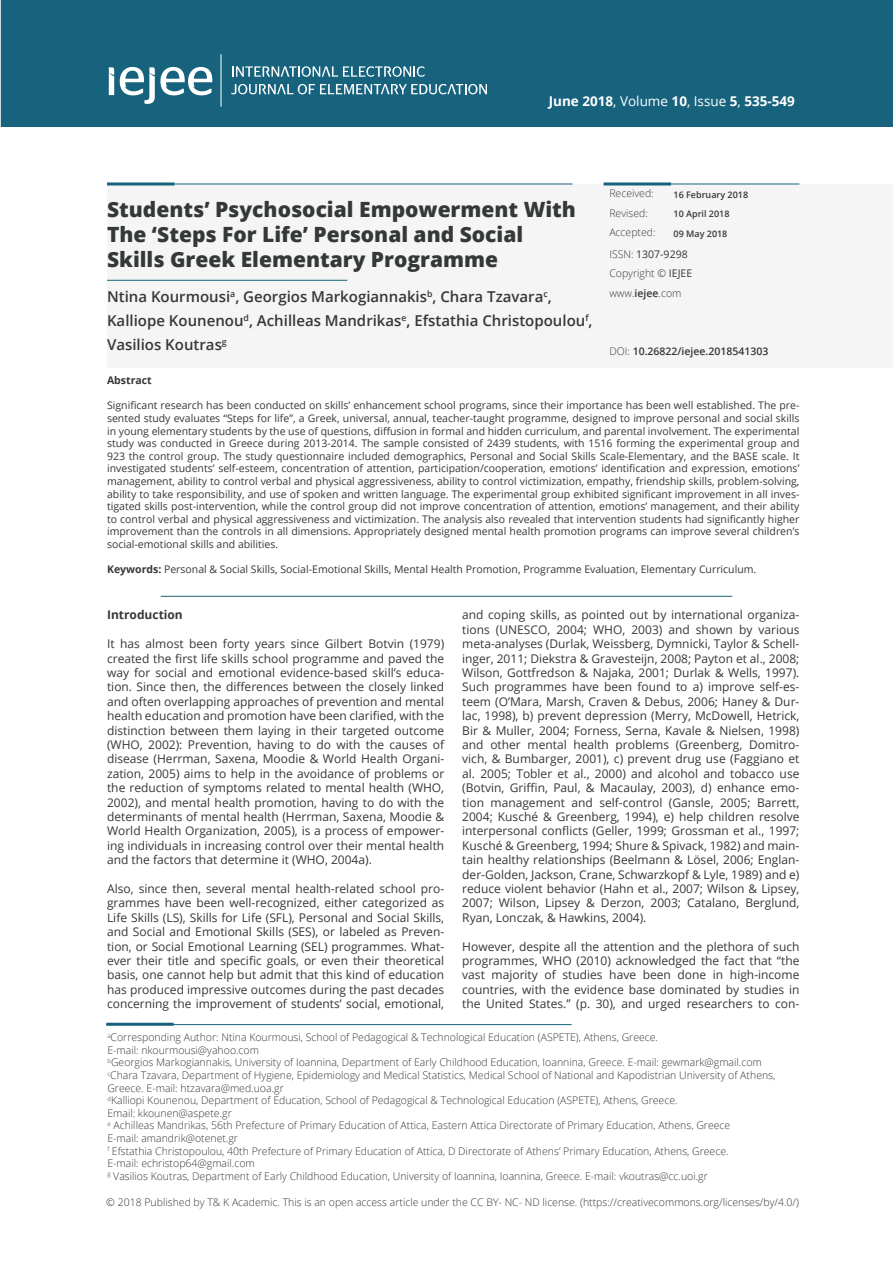
<style>
.page{position:relative;width:893px;height:1263px;background:#fff}
.page>*{position:absolute;margin:0;border:0;box-sizing:border-box;transform-origin:0 0}
.t1{font:800 21px/25.2px "Open Sans";color:#353838}
.t2{font:600 15px/24px "Open Sans";color:#353838}
.t3{font:700 13.5px "Open Sans";color:#fff}
.t4{font:12px/14.4px "Open Sans";color:#353838;text-align:justify}
.t5{font:700 12px "Open Sans";color:#353838}
.t6{font:10.5px/12.6px "Open Sans";color:#353838;text-align:justify}
.t7{font:300 10.5px/12.6px "Open Sans";color:#353838}
.t8{font:600 10.5px "Open Sans";color:#353838}
.t9{font:700 10.5px "Open Sans";color:#353838}
.t10{font:600 9px/19.5px "Open Sans";color:#353838}
.s1{font-weight:400}
.s2{font-weight:600}
.s3{font-weight:300}
.s4{font-weight:700}
</style>
<div class="page">
<div style="left:0;top:0;width:893px;height:126px;background:#17637d"></div>
<div style="left:107px;top:184px;width:785px;height:184px;background:#f5f5f6"></div>
<hr style="left:107px;top:182px;width:67px;height:3px;background:#17627b">
<hr style="left:107px;top:184px;width:465px;height:1px;background:#17627b">
<hr style="left:604px;top:182px;width:67px;height:3px;background:#17627b">
<hr style="left:604px;top:184px;width:195px;height:1px;background:#17627b">
<svg style="left:109px;top:67px;width:5px;height:28px"></svg>
<svg style="left:120px;top:67px;width:92px;height:37px"></svg>
<hr style="left:221px;top:54px;width:1px;height:53px;background:#fff">
<svg style="left:232px;top:66px;width:193px;height:11px"></svg>
<svg style="left:231px;top:84px;width:256px;height:10px"></svg>
<hr style="left:107px;top:280px;width:240px;height:1px;background:#17627b">
<svg style="left:0;top:0;width:1px;height:127px"></svg>
<hr style="left:106px;top:1023px;width:68px;height:3px;background:#17627b">
<hr style="left:106px;top:1024px;width:466px;height:1px;background:#17627b">
<hr style="left:161px;top:596px;width:571px;height:1px;background:#17627b">
<p class="t3" style="left:549px;top:92px;width:248px">June 2018<span class="s1">, Volume</span> 10<span class="s1">, Issue</span> 5<span class="s1">,</span> 535-549</p>
<h1 class="t1" style="left:107px;top:195px;width:470px">Students’ Psychosocial Empowerment With<br>The ‘Steps For Life’ Personal and Social<br>Skills Greek Elementary Programme</h1>
<p class="t2" style="left:107px;top:284px;width:487px">Ntina Kourmousi<sup>a</sup>, Georgios Markogiannakis<sup>b</sup>, Chara Tzavara<sup>c</sup>,<br>Kalliope Kounenou<sup>d</sup>, Achilleas Mandrikas<sup>e</sup>, Efstathia Christopoulou<sup>f</sup>,<br>Vasilios Koutras<sup>g</sup></p>
<p class="t7" style="left:609px;top:183px;width:48px;line-height:19.5px">Received:<br>Revised:<br>Accepted:</p>
<p class="t7" style="left:609px;top:244px;width:84px;line-height:19.5px">ISSN: <span class="s1">1307-9298<br></span>Copyright © <span class="s1">IEJEE </span>www.<span class="s2">iejee</span>.com</p>
<p class="t10" style="left:674px;top:185px;width:76px">16 February 2018<br>10 April 2018<br>09 May 2018</p>
<p class="t8" style="left:609px;top:344px;width:161px"><span class="s3">DOI:</span> 10.26822/iejee.2018541303</p>
<p class="t9" style="left:107px;top:373px;width:46px">Abstract</p>
<p class="t6" style="left:107px;top:399px;width:694px">Significant research has been conducted on skills’ enhancement school programs, since their importance has been well established. The pre&shy;sented study evaluates “Steps for life”, a Greek, universal, annual, teacher-taught programme, designed to improve personal and social skills in young elementary students by the use of questions, diffusion in formal and hidden curriculum, and parental involvement. The experimental study was conducted in Greece during 2013-2014. The sample consisted of 2439 students, with 1516 forming the experimental group and 923 the control group. The study questionnaire included demographics, Personal and Social Skills Scale-Elementary, and the BASE scale. It investigated students’ self-esteem, concentration of attention, participation/cooperation, emotions’ identification and expression, emotions’ management, ability to control verbal and physical aggressiveness, ability to control victimization, empathy, friendship skills, problem-solving, ability to take responsibility, and use of spoken and written language. The experimental group exhibited significant improvement in all inves&shy;tigated skills post-intervention, while the control group did not improve concentration of attention, emotions’ management, and their ability to control verbal and physical aggressiveness and victimization. The analysis also revealed that intervention students had significantly higher improvement than the controls in all dimensions. Appropriately designed mental health promotion programs can improve several children’s social-emotional skills and abilities.</p>
<p class="t6" style="left:107px;top:563px;width:651px"><span class="s4">Keywords:</span> Personal &amp; Social Skills, Social-Emotional Skills, Mental Health Promotion, Programme Evaluation, Elementary Curriculum.</p>
<p class="t5" style="left:107px;top:607px;width:77px">Introduction</p>
<p class="t4" style="left:107px;top:636px;width:339px">It has almost been forty years since Gilbert Botvin (1979) created the first life skills school programme and paved the way for social and emotional evidence-based skill’s educa&shy;tion. Since then, the differences between the closely linked and often overlapping approaches of prevention and mental health education and promotion have been clarified, with the distinction between them laying in their targeted outcome (WHO, 2002): Prevention, having to do with the causes of disease (Herrman, Saxena, Moodie &amp; World Health Organi&shy;zation, 2005) aims to help in the avoidance of problems or the reduction of symptoms related to mental health (WHO, 2002), and mental health promotion, having to do with the determinants of mental health (Herrman, Saxena, Moodie &amp; World Health Organization, 2005), is a process of empower&shy;ing individuals in increasing control over their mental health and the factors that determine it (WHO, 2004a).</p>
<p class="t4" style="left:107px;top:881px;width:339px">Also, since then, several mental health-related school pro&shy;grammes have been well-recognized, either categorized as Life Skills (LS), Skills for Life (SFL), Personal and Social Skills, and Social and Emotional Skills (SES), or labeled as Preven&shy;tion, or Social Emotional Learning (SEL) programmes. What&shy;ever their title and specific goals, or even their theoretical basis, one cannot help but admit that this kind of education has produced impressive outcomes during the past decades concerning the improvement of students’ social, emotional,</p>
<p class="t4" style="left:462px;top:607px;width:339px">and coping skills, as pointed out by international organiza&shy;tions (UNESCO, 2004; WHO, 2003) and shown by various meta-analyses (Durlak, Weissberg, Dymnicki, Taylor &amp; Schell&shy;inger, 2011; Diekstra &amp; Gravesteijn, 2008; Payton et al., 2008; Wilson, Gottfredson &amp; Najaka, 2001; Durlak &amp; Wells, 1997).<br>Such programmes have been found to a) improve self-es&shy;teem (O’Mara, Marsh, Craven &amp; Debus, 2006; Haney &amp; Dur&shy;lac, 1998), b) prevent depression (Merry, McDowell, Hetrick, Bir &amp; Muller, 2004; Forness, Serna, Kavale &amp; Nielsen, 1998) and other mental health problems (Greenberg, Domitro&shy;vich, &amp; Bumbarger, 2001), c) prevent drug use (Faggiano et al. 2005; Tobler et al., 2000) and alcohol and tobacco use (Botvin, Griffin, Paul, &amp; Macaulay, 2003), d) enhance emo&shy;tion management and self-control (Gansle, 2005; Barrett, 2004; Kusché &amp; Greenberg, 1994), e) help children resolve interpersonal conflicts (Geller, 1999; Grossman et al., 1997; Kusché &amp; Greenberg, 1994; Shure &amp; Spivack, 1982) and main&shy;tain healthy relationships (Beelmann &amp; Lösel, 2006; Englan&shy;der-Golden, Jackson, Crane, Schwarzkopf &amp; Lyle, 1989) and e) reduce violent behavior (Hahn et al., 2007; Wilson &amp; Lipsey, 2007; Wilson, Lipsey &amp; Derzon, 2003; Catalano, Berglund, Ryan, Lonczak, &amp; Hawkins, 2004).</p>
<p class="t4" style="left:462px;top:939px;width:339px">However, despite all the attention and the plethora of such programmes, WHO (2010) acknowledged the fact that “the vast majority of studies have been done in high-income countries, with the evidence base dominated by studies in the United States.” (p. 30), and urged researchers to con-</p>
<p class="t7" style="left:107px;top:1031px;width:670px"><sup>a</sup>Corresponding Author: Ntina Kourmousi, School of Pedagogical &amp; Technological Education (ASPETE), Athens, Greece.<br>E-mail: nkourmousi@yahoo.com<br><sup>b</sup>Georgios Markogiannakis, University of Ioannina, Department of Early Childhood Education, Ioannina, Greece. E-mail: gewmark@gmail.com <sup>c</sup>Chara Tzavara, Department of Hygiene, Epidemiology and Medical Statistics, Medical School of National and Kapodistrian University of Athens, Greece. E-mail: htzavara@med.uoa.gr<br><sup>d</sup>Kalliopi Kounenou, Department of Education, School of Pedagogical &amp; Technological Education (ASPETE), Athens, Greece.<br>Email: kkounen@aspete.gr<br><sup>e</sup> Achilleas Mandrikas, 56th Prefecture of Primary Education of Attica, Eastern Attica Directorate of Primary Education, Athens, Greece<br>E-mail: amandrik@otenet.gr<br><sup>f</sup> Efstathia Christopoulou, 40th Prefecture of Primary Education of Attica, D Directorate of Athens’ Primary Education, Athens, Greece.<br>E-mail: echristop64@gmail.com<br><sup>g</sup> Vasilios Koutras, Department of Early Childhood Education, University of Ioannina, Ioannina, Greece. E-mail: vkoutras@cc.uoi.gr</p>
<p class="t7" style="left:106px;top:1196px;width:694px">© 2018 Published by T&amp; K Academic. This is an open access article under the CC BY- NC- ND license. (https://creativecommons.org/licenses/by/4.0/)</p>
</div>
